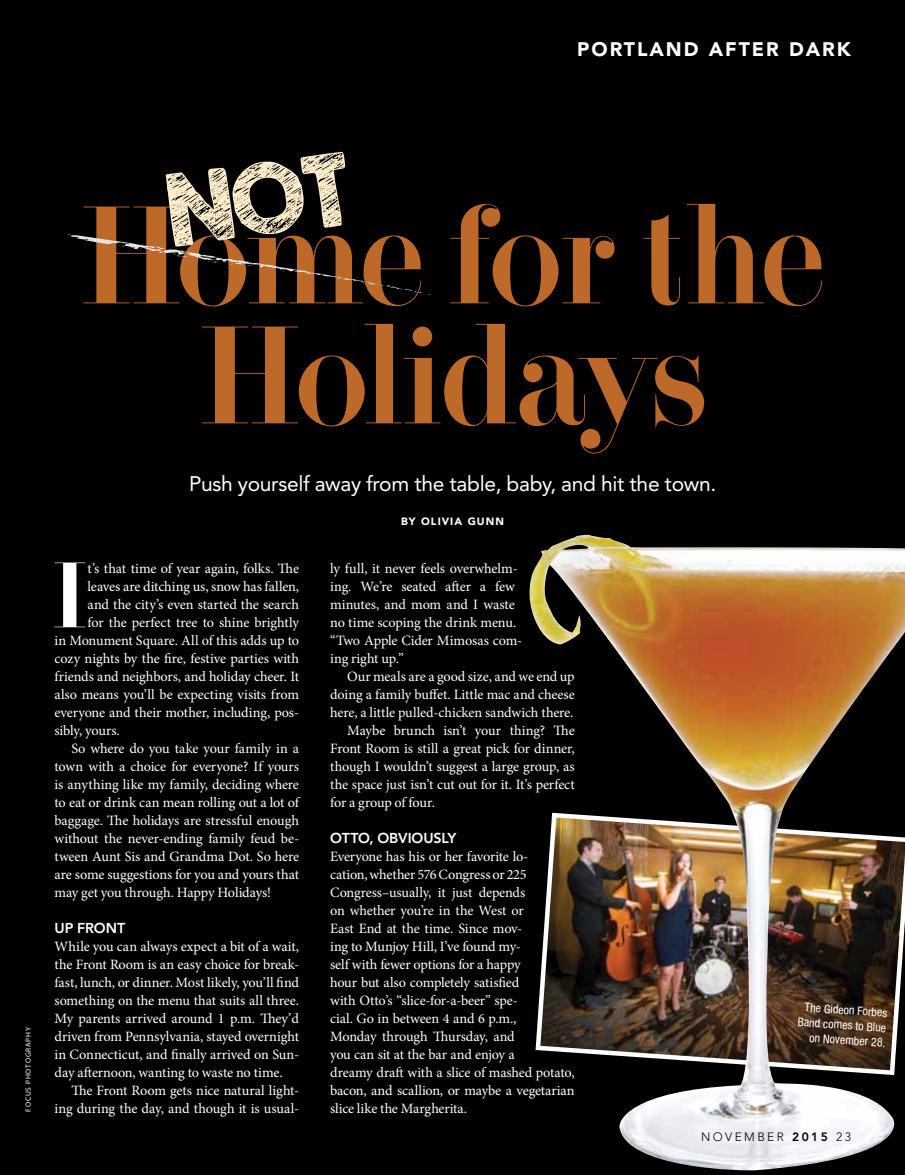
<style>
.page{position:relative;width:905px;height:1175px;background:#fff}
.page>*{position:absolute;margin:0;border:0;box-sizing:border-box;transform-origin:0 0}
.t1{font:129px/120px "Domani CP";letter-spacing:-.02em;color:#bd6929;text-align:center}
.t2{font:86.25px "Domani CP";color:#fff}
.t3{font:21px "Avenir";letter-spacing:-.015em;color:#fff}
.t4{font:900 19.5px "Avenir";letter-spacing:.1em;color:#fff}
.t5{font:14.25px/18px "Minion Pro";letter-spacing:-.01em;color:#fff}
.t6{font:800 14.25px "Avenir";letter-spacing:-.01em;color:#fff}
.t7{font:condensed 12px/15px "Helvetica Neue";color:#fff;text-align:right}
.t8{font:300 12px "Avenir";letter-spacing:.2em;color:#000}
.t9{font:900 10.5px "Avenir";letter-spacing:.1em;color:#fff}
.t10{font:7.5px "Myriad Pro";letter-spacing:.095em;color:#fff}
.s1{font-weight:800}
</style>
<div class="page">
<div style="left:0;top:0;width:904px;height:1174px;background:#000"></div>
<img style="left:529px;top:535px;width:375px;height:636px">
<svg style="left:67px;top:152px;width:363px;height:143px"></svg>
<h3 class="t4" style="left:577px;top:37px;width:275px">PORTLAND AFTER DARK</h3>
<p class="t10" style="left:24px;top:1111px;width:86px;rotate:-90deg">Focus photography</p>
<h1 class="t1" style="left:80px;top:208px;width:746px">Home for the<br>Holidays</h1>
<h3 class="t3" style="left:189px;top:471px;width:528px">Push yourself away from the table, baby, and hit the town.</h3>
<p class="t9" style="left:401px;top:515px;width:104px">BY OLIVIA GUNN</p>
<h2 class="t2" style="left:51px;top:542px;width:40px">I</h2>
<p class="t5" style="left:88px;top:560px;width:213px">t’s that time of year again, folks. The</p>
<p class="t5" style="left:330px;top:559px;width:194px">ly full, it never feels overwhelm&shy;ing. We’re seated after a few minutes, and mom and I waste no time scoping the drink menu. “Two Apple Cider Mimosas com&shy;ing right up.”</p>
<p class="t5" style="left:347px;top:667px;width:229px">Our meals are a good size, and we end up</p>
<p class="t5" style="left:330px;top:685px;width:246px">doing a family buffet. Little mac and cheese</p>
<p class="t5" style="left:330px;top:703px;width:245px">here, a little pulled-chicken sandwich there.</p>
<p class="t5" style="left:347px;top:721px;width:229px">Maybe brunch isn’t your thing? The</p>
<p class="t5" style="left:330px;top:739px;width:246px">Front Room is still a great pick for dinner,</p>
<p class="t5" style="left:330px;top:757px;width:246px">though I wouldn’t suggest a large group, as</p>
<p class="t5" style="left:330px;top:775px;width:246px">the space just isn’t cut out for it. It’s perfect</p>
<p class="t5" style="left:330px;top:793px;width:106px">for a group of four.</p>
<p class="t6" style="left:330px;top:830px;width:128px">OTTO, OBVIOUSLY</p>
<p class="t5" style="left:330px;top:847px;width:246px">Everyone has his or her favorite lo-<br>cation, whether 576 Congress or 225<br>Congress–usually, it just depends<br>on whether you’re in the West or<br>East End at the time. Since mov-<br>ing to Munjoy Hill, I’ve found my-<br>self with fewer options for a happy<br>hour but also completely satisfied<br>with Otto’s “slice-for-a-beer” spe-<br>cial. Go in between 4 and 6 p.m.,<br>Monday through Thursday, and<br>you can sit at the bar and enjoy a<br>dreamy draft with a slice of mashed potato, bacon, and scallion, or maybe a vegetarian slice like the Margherita.</p>
<p class="t5" style="left:88px;top:578px;width:213px">leaves are ditching us, snow has fallen,</p>
<p class="t5" style="left:88px;top:596px;width:213px">and the city’s even started the search</p>
<p class="t5" style="left:88px;top:614px;width:213px">for the perfect tree to shine brightly</p>
<p class="t5" style="left:54px;top:632px;width:246px">in Monument Square. All of this adds up to</p>
<p class="t5" style="left:54px;top:650px;width:246px">cozy nights by the fire, festive parties with</p>
<p class="t5" style="left:54px;top:668px;width:246px">friends and neighbors, and holiday cheer. It</p>
<p class="t5" style="left:54px;top:686px;width:246px">also means you’ll be expecting visits from</p>
<p class="t5" style="left:54px;top:703px;width:246px">everyone and their mother, including, pos-</p>
<p class="t5" style="left:54px;top:721px;width:67px">sibly, yours.</p>
<p class="t5" style="left:71px;top:739px;width:229px">So where do you take your family in a</p>
<p class="t5" style="left:54px;top:757px;width:246px">town with a choice for everyone? If yours</p>
<p class="t5" style="left:54px;top:775px;width:246px">is anything like my family, deciding where</p>
<p class="t5" style="left:54px;top:793px;width:246px">to eat or drink can mean rolling out a lot of</p>
<p class="t5" style="left:54px;top:811px;width:246px">baggage. The holidays are stressful enough</p>
<p class="t5" style="left:54px;top:829px;width:246px">without the never-ending family feud be-</p>
<p class="t5" style="left:54px;top:847px;width:246px">tween Aunt Sis and Grandma Dot. So here</p>
<p class="t5" style="left:54px;top:865px;width:246px">are some suggestions for you and yours that</p>
<p class="t5" style="left:54px;top:883px;width:218px">may get you through. Happy Holidays!</p>
<p class="t6" style="left:54px;top:920px;width:72px">UP FRONT</p>
<p class="t5" style="left:54px;top:937px;width:246px;text-align:justify">While you can always expect a bit of a wait, the Front Room is an easy choice for break&shy;fast, lunch, or dinner. Most likely, you’ll find something on the menu that suits all three.<br>My parents arrived around 1 p.m. They’d driven from Pennsylvania, stayed overnight in Connecticut, and finally arrived on Sun&shy;day afternoon, wanting to waste no time.</p>
<p class="t5" style="left:54px;top:1081px;width:246px;text-align:right">The Front Room gets nice natural light&shy;ing during the day, and though it is usual-</p>
<p class="t7" style="left:799px;top:999px;width:91px;rotate:4deg">The Gideon Forbes<br>Band comes to Blue on November 28.</p>
<p class="t8" style="left:701px;top:1129px;width:151px">NOVEMBER <span class="s1">2015</span> 23</p>
</div>
